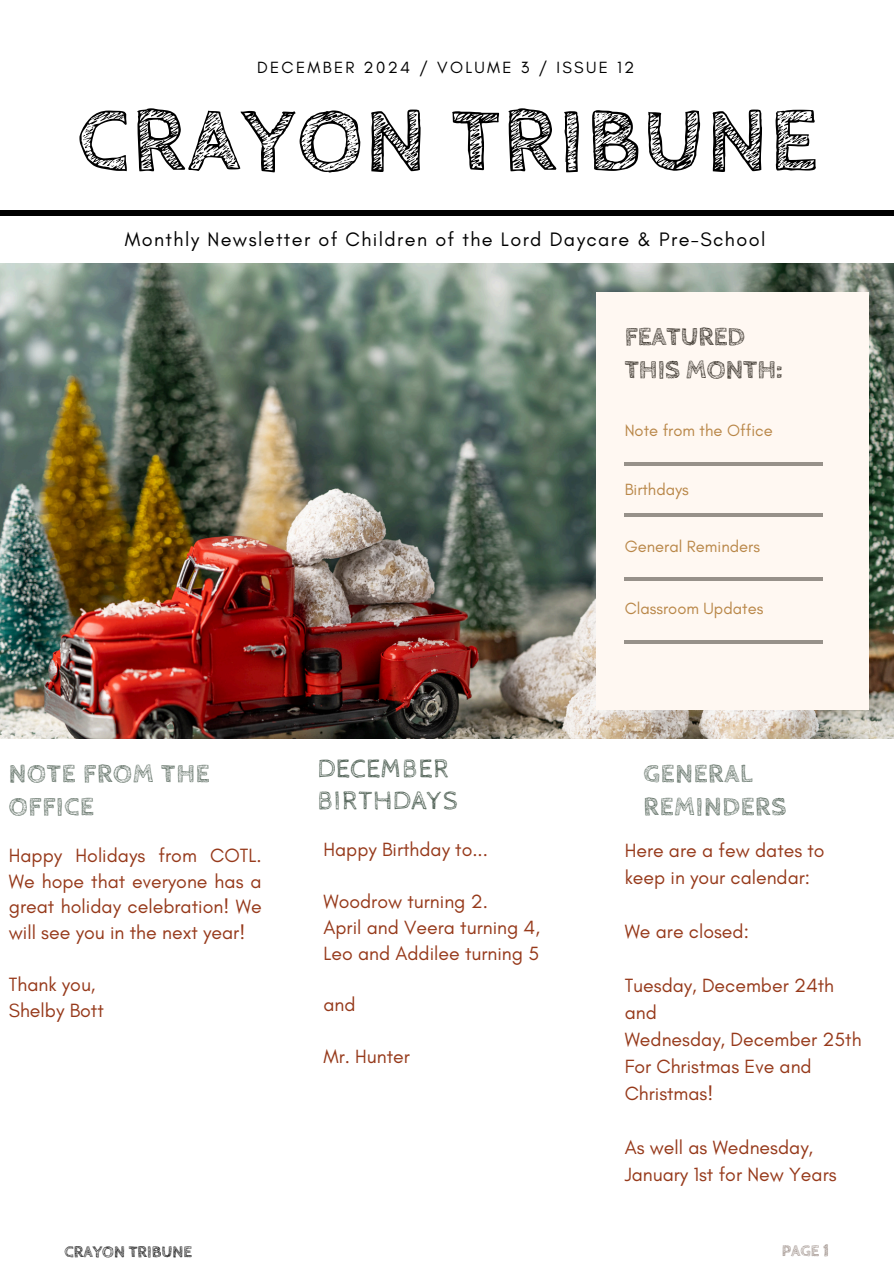
<style>
.page{position:relative;width:894px;height:1264px;background:#fff}
.page>*{position:absolute;margin:0;border:0;box-sizing:border-box;transform-origin:0 0}
.t1{font:700 92.7px "Cabin Sketch";letter-spacing:.02em;color:#000}
.t2{font:700 26.4px/32.7px "Cabin Sketch";letter-spacing:.03em;color:#5b6b60}
.t3{font:700 26.4px/32.7px "Cabin Sketch";color:#302a22}
.t4{font:26.4px/32.7px "Cabin Sketch";letter-spacing:.03em;color:#5b6b60}
.t5{font:19.8px "Glacial Indifference";letter-spacing:.07em;color:#000}
.t6{font:19.5px/25.8px "Glacial Indifference";color:#96391a}
.t7{font:16.5px "Glacial Indifference";color:#b98748}
.t8{font:16.5px "Glacial Indifference";letter-spacing:.14em;color:#000}
.t9{font:700 16.5px "Cabin Sketch";color:#000}
.t10{font:700 16.5px "Cabin Sketch";color:#93847d}
</style>
<div class="page">
<div style="left:0;top:210px;width:893px;height:5px;background:#000"></div>
<img style="left:0;top:263px;width:893px;height:475px">
<div style="left:596px;top:293px;width:272px;height:416px;background:#fff8f2"></div>
<hr style="left:624px;top:462px;width:198px;height:3px;background:#302a22">
<hr style="left:624px;top:513px;width:198px;height:3px;background:#302a22">
<hr style="left:624px;top:640px;width:198px;height:3px;background:#302a22">
<hr style="left:624px;top:577px;width:198px;height:4px;background:#97918a">
<h1 class="t8" style="left:257px;top:57px;width:378px">DECEMBER 2024 / VOLUME 3 / ISSUE 12</h1>
<h6 class="t1" style="left:77px;top:89px;width:741px">CRAYON TRIBUNE</h6>
<h4 class="t5" style="left:125px;top:227px;width:641px">Monthly Newsletter of Children of the Lord Daycare &amp; Pre-School</h4>
<h2 class="t3" style="left:624px;top:321px;width:159px">FEATURED<br>THIS MONTH:</h2>
<h4 class="t7" style="left:624px;top:420px;width:149px">Note from the Office</h4>
<p class="t7" style="left:624px;top:479px;width:66px">Birthdays</p>
<h2 class="t7" style="left:624px;top:536px;width:137px">General Reminders</h2>
<p class="t2" style="left:9px;top:758px;width:202px">NOTE FROM THE<br>OFFICE</p>
<p class="t6" style="left:9px;top:842px;width:254px;text-align:justify">Happy Holidays from COTL.<br>We hope that everyone has a great holiday celebration! We will see you in the next year!</p>
<p class="t6" style="left:9px;top:971px;width:96px">Thank you,<br>Shelby Bott</p>
<p class="t7" style="left:624px;top:598px;width:140px">Classroom Updates</p>
<h2 class="t4" style="left:317px;top:752px;width:142px">DECEMBER<br>BIRTHDAYS</h2>
<h4 class="t2" style="left:643px;top:758px;width:144px">GENERAL<br>REMINDERS</h4>
<h4 class="t6" style="left:624px;top:836px;width:201px;line-height:27px">Here are a few dates to keep in your calendar:</h4>
<h4 class="t6" style="left:624px;top:917px;width:126px">We are closed:</h4>
<h4 class="t6" style="left:624px;top:971px;width:238px;line-height:27px">Tuesday, December 24th and<br>Wednesday, December 25th<br>For Christmas Eve and<br>Christmas!</h4>
<h5 class="t6" style="left:624px;top:1133px;width:213px;line-height:27px">As well as Wednesday,<br>January 1st for New Years</h5>
<h4 class="t6" style="left:323px;top:836px;width:166px">Happy Birthday to...</h4>
<h3 class="t6" style="left:323px;top:888px;width:218px">Woodrow turning 2.<br>April and Veera turning 4,<br>Leo and Addilee turning 5</h3>
<h4 class="t6" style="left:323px;top:991px;width:34px">and</h4>
<h4 class="t6" style="left:323px;top:1043px;width:88px">Mr. Hunter</h4>
<h4 class="t9" style="left:64px;top:1242px;width:129px">CRAYON TRIBUNE</h4>
<h4 class="t10" style="left:781px;top:1241px;width:49px">PAGE 1</h4>
</div>
